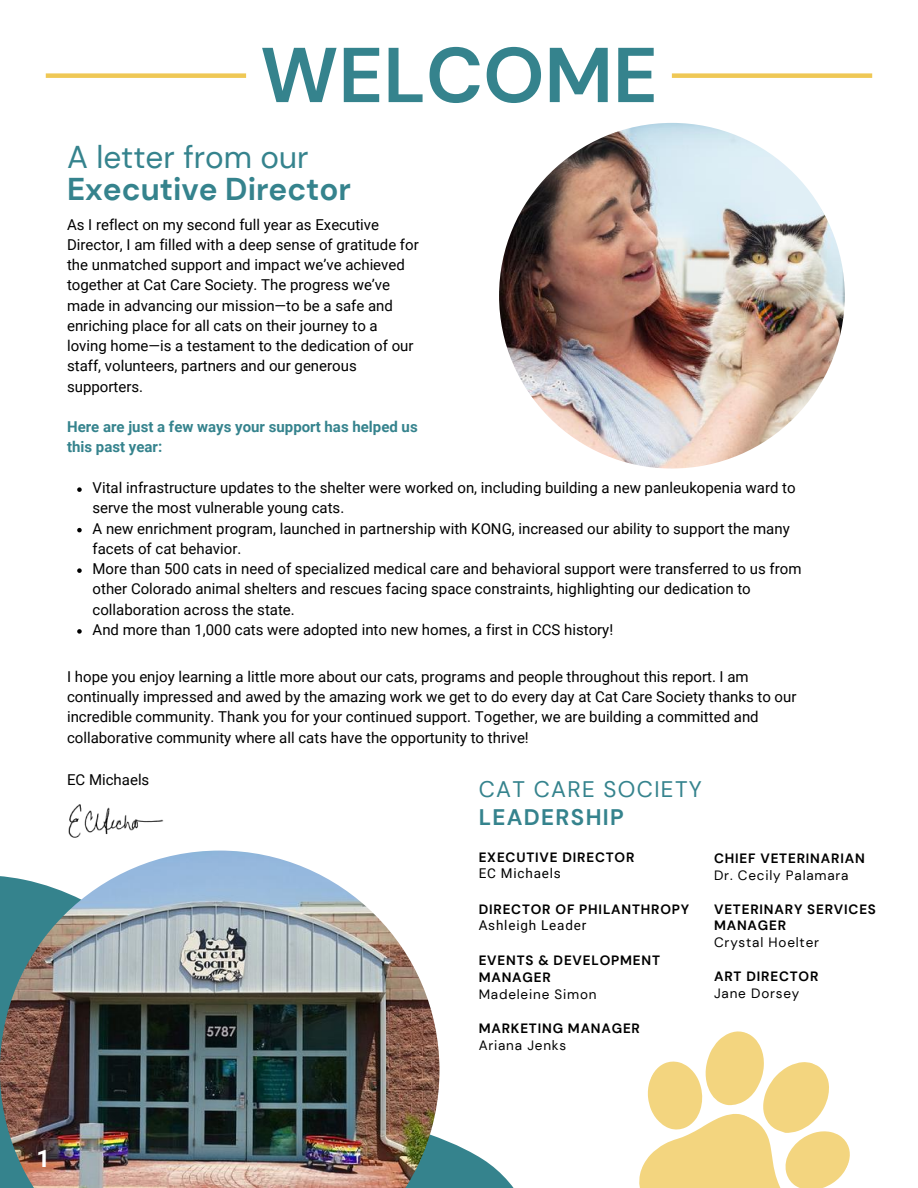
<style>
.page{position:relative;width:918px;height:1188px;background:#fff}
.page>*{position:absolute;margin:0;border:0;box-sizing:border-box;transform-origin:0 0}
.t1{font:700 77.55px "DM Sans";color:#35838d}
.t2{font:700 31.5px "DM Sans";color:#35838d}
.t3{font:31.5px "DM Sans";color:#35838d}
.t4{font:700 24px "Roboto";color:#fff}
.t5{font:22.5px "DM Sans";letter-spacing:.06em;color:#35838d}
.t6{font:700 22.5px "DM Sans";letter-spacing:.06em;color:#35838d}
.t7{font:15px/20.2px "Roboto";color:#000}
.t8{font:700 15px/20.2px "Roboto";color:#35838d}
.t9{font:700 13.5px/16.8px "DM Sans";letter-spacing:.06em;color:#000}
.t10{font:13.5px "DM Sans";letter-spacing:.06em;color:#000}
.t11{font:13.5px "Roboto";letter-spacing:.06em;color:#000}
</style>
<div class="page">
<svg style="left:208px;top:850px;width:306px;height:338px"></svg>
<img style="left:0;top:851px;width:439px;height:337px">
<img style="left:499px;top:123px;width:346px;height:346px;border-radius:50%">
<div style="left:672px;top:73px;width:200px;height:5px;background:#efc855"></div>
<div style="left:46px;top:73px;width:200px;height:5px;background:#efc855"></div>
<svg style="left:77px;top:487px;width:5px;height:5px"></svg>
<svg style="left:77px;top:528px;width:5px;height:4px"></svg>
<svg style="left:77px;top:568px;width:5px;height:5px"></svg>
<svg style="left:77px;top:629px;width:5px;height:5px"></svg>
<img style="left:68px;top:804px;width:96px;height:34px">
<svg style="left:639px;top:1031px;width:211px;height:157px"></svg>
<h1 class="t1" style="left:260px;top:25px;width:399px">WELCOME</h1>
<h2 class="t3" style="left:67px;top:136px;width:243px">A letter from our</h2>
<h2 class="t2" style="left:67px;top:169px;width:286px">Executive Director</h2>
<p class="t7" style="left:67px;top:214px;width:353px">As I reflect on my second full year as Executive Director, I am filled with a deep sense of gratitude for the unmatched support and impact we’ve achieved together at Cat Care Society. The progress we’ve made in advancing our mission—to be a safe and enriching place for all cats on their journey to a loving home—is a testament to the dedication of our staff, volunteers, partners and our generous supporters.</p>
<p class="t8" style="left:67px;top:417px;width:352px">Here are just a few ways your support has helped us this past year:</p>
<p class="t7" style="left:93px;top:478px;width:711px">Vital infrastructure updates to the shelter were worked on, including building a new panleukopenia ward to serve the most vulnerable young cats.<br>A new enrichment program, launched in partnership with KONG, increased our ability to support the many facets of cat behavior.<br>More than 500 cats in need of specialized medical care and behavioral support were transferred to us from other Colorado animal shelters and rescues facing space constraints, highlighting our dedication to collaboration across the state.<br>And more than 1,000 cats were adopted into new homes, a first in CCS history!</p>
<p class="t7" style="left:67px;top:667px;width:731px">I hope you enjoy learning a little more about our cats, programs and people throughout this report. I am continually impressed and awed by the amazing work we get to do every day at Cat Care Society thanks to our incredible community. Thank you for your continued support. Together, we are building a committed and collaborative community where all cats have the opportunity to thrive!</p>
<p class="t7" style="left:67px;top:770px;width:84px">EC Michaels</p>
<h3 class="t5" style="left:479px;top:775px;width:225px">CAT CARE SOCIETY</h3>
<h3 class="t6" style="left:479px;top:803px;width:147px">LEADERSHIP</h3>
<p class="t9" style="left:479px;top:849px;width:157px">EXECUTIVE DIRECTOR</p>
<p class="t11" style="left:479px;top:866px;width:84px">EC Michaels</p>
<p class="t9" style="left:479px;top:901px;width:212px">DIRECTOR OF PHILANTHROPY</p>
<p class="t11" style="left:479px;top:918px;width:109px">Ashleigh Leader</p>
<p class="t9" style="left:479px;top:952px;width:183px">EVENTS &amp; DEVELOPMENT<br>MANAGER</p>
<p class="t10" style="left:479px;top:986px;width:119px">Madeleine Simon</p>
<p class="t9" style="left:479px;top:1020px;width:163px">MARKETING MANAGER</p>
<p class="t10" style="left:479px;top:1036px;width:89px">Ariana Jenks</p>
<p class="t9" style="left:714px;top:850px;width:152px">CHIEF VETERINARIAN</p>
<p class="t10" style="left:714px;top:866px;width:136px">Dr. Cecily Palamara</p>
<p class="t9" style="left:714px;top:901px;width:163px">VETERINARY SERVICES<br>MANAGER</p>
<p class="t10" style="left:714px;top:934px;width:106px">Crystal Hoelter</p>
<p class="t9" style="left:714px;top:968px;width:106px">ART DIRECTOR</p>
<p class="t10" style="left:714px;top:985px;width:87px">Jane Dorsey</p>
<h3 class="t4" style="left:36px;top:1145px;width:15px">1</h3>
</div>
